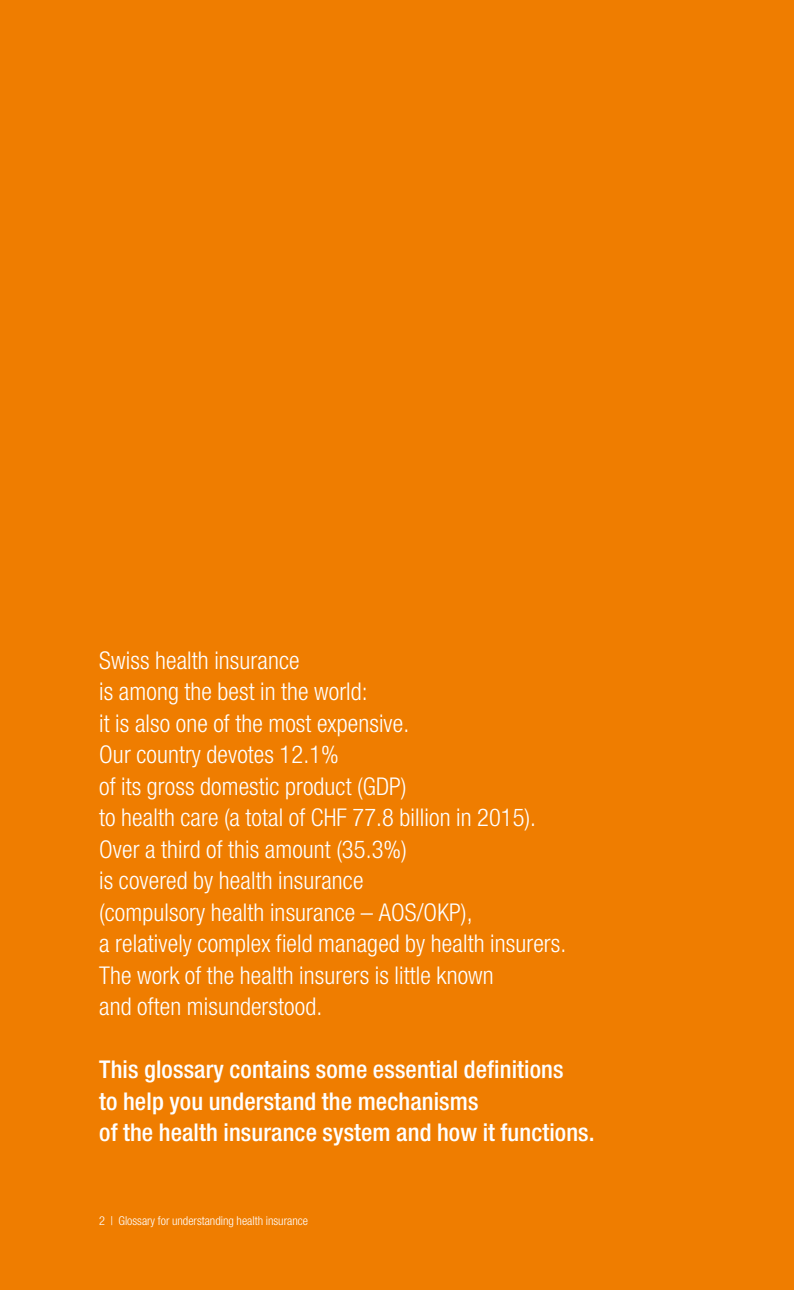
<style>
.page{position:relative;width:794px;height:1290px;background:#ef7d00}
.page>*{position:absolute;margin:0;border:0;box-sizing:border-box;transform-origin:0 0}
.t1{font:300 condensed 24.5px/31.5px "Helvetica Neue LT";letter-spacing:.005em;color:#fff}
.t2{font:500 condensed 24.5px/31.5px "Helvetica Neue LT";letter-spacing:.005em;color:#fff}
.t3{font:300 condensed 12.25px "Helvetica Neue LT";color:#fff}
</style>
<div class="page">
<p class="t1" style="left:99px;top:644px;width:468px">Swiss health insurance<br>is among the best in the world:<br>it is also one of the most expensive.<br>Our country devotes 12.1%<br>of its gross domestic product (GDP)<br>to health care (a total of CHF 77.8 billion in 2015).<br>Over a third of this amount (35.3%)<br>is covered by health insurance<br>(compulsory health insurance – AOS/OKP),<br>a relatively complex field managed by health insurers.<br>The work of the health insurers is little known<br>and often misunderstood.</p>
<p class="t2" style="left:99px;top:1053px;width:497px">This glossary contains some essential definitions<br>to help you understand the mechanisms<br>of the health insurance system and how it functions.</p>
<p class="t3" style="left:99px;top:1214px;width:210px">2 | Glossary for understanding health insurance</p>
</div>
